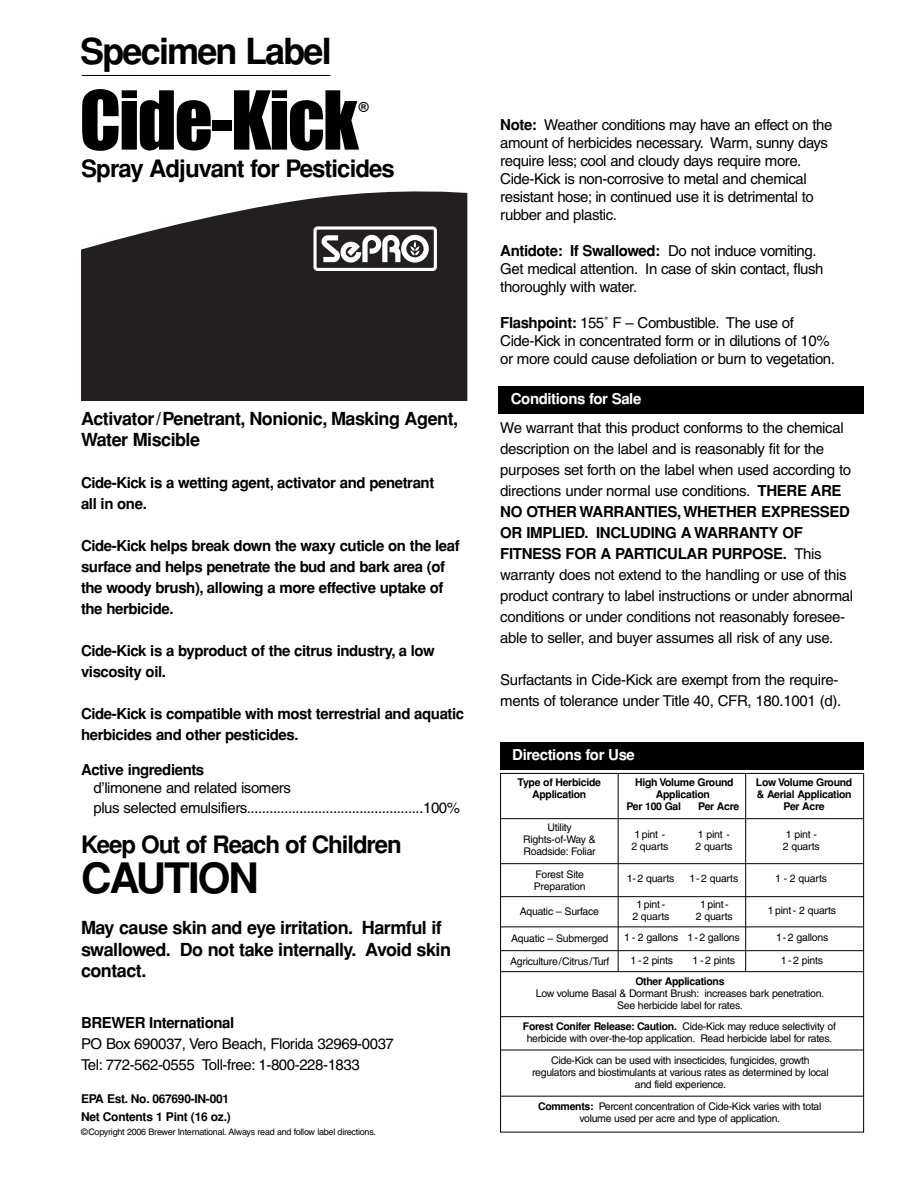
<style>
.page{position:relative;width:918px;height:1188px;background:#fff}
.page>*{position:absolute;margin:0;border:0;box-sizing:border-box;transform-origin:0 0}
.t1{font:75px "Impact";letter-spacing:-.025em;color:#000}
.t2{font:700 42px "Helvetica";letter-spacing:-.045em;color:#000}
.t3{font:700 36px "Helvetica";letter-spacing:-.05em;color:#000}
.t4{font:700 24px "Helvetica";letter-spacing:-.045em;color:#000}
.t5{font:700 18px/21.6px "Helvetica";letter-spacing:-.03em;color:#000}
.t6{font:15px/21px "Helvetica";letter-spacing:-.03em;color:#000}
.t7{font:700 15px/21px "Helvetica";letter-spacing:-.03em;color:#000}
.t8{font:700 15px "Helvetica";letter-spacing:-.03em;color:#fff}
.t9{font:13.5px "Impact";color:#000}
.t10{font:700 12px/18px "Helvetica";letter-spacing:-.02em;color:#000}
.t11{font:10.5px/12px "Helvetica";letter-spacing:-.03em;color:#000;text-align:center}
.t12{font:700 10.5px/12px "Helvetica";letter-spacing:-.03em;color:#000;text-align:center}
.t13{font:9px "Helvetica";letter-spacing:-.03em;color:#000}
.s1{font-weight:700}
</style>
<div class="page">
<div style="left:500px;top:742px;width:364px;height:28px;background:#000"></div>
<div style="left:499px;top:386px;width:365px;height:27px;background:#000"></div>
<div style="left:500px;top:773px;width:364px;height:359px;border:1px solid #000"></div>
<hr style="left:500px;top:927px;width:364px;height:1px;background:#000">
<hr style="left:500px;top:950px;width:364px;height:1px;background:#000">
<hr style="left:500px;top:896px;width:364px;height:1px;background:#000">
<hr style="left:500px;top:818px;width:364px;height:1px;background:#000">
<hr style="left:500px;top:863px;width:364px;height:1px;background:#000">
<hr style="left:500px;top:1016px;width:364px;height:1px;background:#000">
<hr style="left:500px;top:971px;width:364px;height:1px;background:#000">
<hr style="left:500px;top:1096px;width:364px;height:1px;background:#000">
<hr style="left:500px;top:1050px;width:364px;height:1px;background:#000">
<hr style="left:618px;top:773px;width:1px;height:198px;background:#000">
<hr style="left:745px;top:773px;width:1px;height:198px;background:#000">
<hr style="left:82px;top:75px;width:248px;height:1px;background:#000">
<div style="left:81px;top:191px;width:386px;height:209px;background:#231f20"></div>
<svg style="left:106px;top:191px;width:331px;height:88px"></svg>
<h3 class="t3" style="left:80px;top:38px;width:253px">Specimen Label</h3>
<h1 class="t1" style="left:80px;top:74px;width:281px">Cide-Kick</h1>
<p class="t9" style="left:359px;top:99px;width:12px">®</p>
<h3 class="t4" style="left:81px;top:160px;width:315px">Spray Adjuvant for Pesticides</h3>
<p class="t5" style="left:81px;top:410px;width:379px;line-height:21px">Activator/Penetrant, Nonionic, Masking Agent,<br>Water Miscible</p>
<p class="t7" style="left:81px;top:474px;width:355px">Cide-Kick is a wetting agent, activator and penetrant all in one.</p>
<p class="t7" style="left:81px;top:537px;width:380px">Cide-Kick helps break down the waxy cuticle on the leaf surface and helps penetrate the bud and bark area (of the woody brush), allowing a more effective uptake of the herbicide.</p>
<p class="t7" style="left:81px;top:642px;width:355px">Cide-Kick is a byproduct of the citrus industry, a low viscosity oil.</p>
<p class="t7" style="left:81px;top:705px;width:385px">Cide-Kick is compatible with most terrestrial and aquatic herbicides and other pesticides.</p>
<p class="t7" style="left:81px;top:761px;width:125px">Active ingredients</p>
<p class="t6" style="left:94px;top:779px;width:368px;line-height:20.1px">d’limonene and related isomers<br>plus selected emulsifiers...............................................100%</p>
<h3 class="t4" style="left:81px;top:836px;width:322px">Keep Out of Reach of Children</h3>
<h2 class="t2" style="left:81px;top:863px;width:179px">CAUTION</h2>
<p class="t5" style="left:81px;top:919px;width:372px">May cause skin and eye irritation. Harmful if swallowed. Do not take internally. Avoid skin contact.</p>
<p class="t7" style="left:81px;top:1014px;width:155px">BREWER International</p>
<p class="t6" style="left:81px;top:1035px;width:314px">PO Box 690037, Vero Beach, Florida 32969-0037<br>Tel: 772-562-0555 Toll-free: 1-800-228-1833</p>
<p class="t10" style="left:81px;top:1091px;width:151px">EPA Est. No. 067690-IN-001<br>Net Contents 1 Pint (16 oz.)</p>
<p class="t13" style="left:81px;top:1128px;width:297px">©Copyright 2006 Brewer International. Always read and follow label directions.</p>
<p class="t6" style="left:500px;top:117px;width:334px;line-height:18px"><span class="s1">Note:</span> Weather conditions may have an effect on the amount of herbicides necessary. Warm, sunny days require less; cool and cloudy days require more.<br>Cide-Kick is non-corrosive to metal and chemical resistant hose; in continued use it is detrimental to rubber and plastic.</p>
<p class="t6" style="left:500px;top:243px;width:325px;line-height:18px"><span class="s1">Antidote: If Swallowed:</span> Do not induce vomiting.<br>Get medical attention. In case of skin contact, flush thoroughly with water.</p>
<p class="t6" style="left:500px;top:315px;width:336px;line-height:18px"><span class="s1">Flashpoint:</span> 155˚ F – Combustible. The use of<br>Cide-Kick in concentrated form or in dilutions of 10% or more could cause defoliation or burn to vegetation.</p>
<p class="t8" style="left:511px;top:393px;width:132px">Conditions for Sale</p>
<p class="t6" style="left:500px;top:419px;width:354px">We warrant that this product conforms to the chemical description on the label and is reasonably fit for the purposes set forth on the label when used according to directions under normal use conditions. <span class="s1">THERE ARE NO OTHER WARRANTIES, WHETHER EXPRESSED OR IMPLIED. INCLUDING A WARRANTY OF FITNESS FOR A PARTICULAR PURPOSE.</span> This warranty does not extend to the handling or use of this product contrary to label instructions or under abnormal conditions or under conditions not reasonably foresee&shy;able to seller, and buyer assumes all risk of any use.</p>
<p class="t6" style="left:500px;top:671px;width:342px">Surfactants in Cide-Kick are exempt from the require&shy;ments of tolerance under Title 40, CFR, 180.1001 (d).</p>
<p class="t8" style="left:512px;top:750px;width:124px">Directions for Use</p>
<p class="t12" style="left:756px;top:778px;width:98px">Low Volume Ground &amp; Aerial Application<br>Per Acre</p>
<p class="t12" style="left:635px;top:778px;width:100px">High Volume Ground</p>
<p class="t12" style="left:656px;top:790px;width:56px">Application</p>
<p class="t12" style="left:627px;top:802px;width:56px">Per 100 Gal</p>
<p class="t12" style="left:698px;top:802px;width:43px">Per Acre</p>
<p class="t12" style="left:518px;top:778px;width:85px">Type of Herbicide<br>Application</p>
<p class="t11" style="left:523px;top:823px;width:74px">Utility<br>Rights-of-Way &amp;<br>Roadside: Foliar</p>
<p class="t11" style="left:631px;top:829px;width:39px;text-align:left">1 pint -<br>2 quarts</p>
<p class="t11" style="left:695px;top:829px;width:39px;text-align:left">1 pint -<br>2 quarts</p>
<p class="t11" style="left:783px;top:830px;width:39px;text-align:left">1 pint -<br>2 quarts</p>
<p class="t11" style="left:627px;top:874px;width:49px">1- 2 quarts</p>
<p class="t11" style="left:689px;top:874px;width:50px">1- 2 quarts</p>
<p class="t11" style="left:775px;top:874px;width:53px">1 - 2 quarts</p>
<p class="t11" style="left:632px;top:900px;width:39px">1 pint -<br>2 quarts</p>
<p class="t11" style="left:696px;top:900px;width:39px">1 pint -<br>2 quarts</p>
<p class="t11" style="left:768px;top:906px;width:70px">1 pint - 2 quarts</p>
<p class="t11" style="left:624px;top:932px;width:117px">1 - 2 gallons 1- 2 gallons</p>
<p class="t11" style="left:776px;top:932px;width:54px">1- 2 gallons</p>
<p class="t11" style="left:631px;top:955px;width:44px">1 - 2 pints</p>
<p class="t11" style="left:693px;top:955px;width:44px">1 - 2 pints</p>
<p class="t11" style="left:781px;top:955px;width:44px">1 - 2 pints</p>
<p class="t11" style="left:534px;top:869px;width:53px;text-align:left">Forest Site<br>Preparation</p>
<p class="t11" style="left:520px;top:906px;width:81px">Aquatic – Surface</p>
<p class="t11" style="left:510px;top:928px;width:101px;line-height:22.6px;text-align:left">Aquatic – Submerged<br>Agriculture/Citrus/Turf</p>
<p class="t12" style="left:635px;top:976px;width:91px">Other Applications</p>
<p class="t11" style="left:536px;top:988px;width:290px">Low volume Basal &amp; Dormant Brush: increases bark penetration.<br>See herbicide label for rates.</p>
<p class="t11" style="left:523px;top:1021px;width:315px"><span class="s1">Forest Conifer Release: Caution.</span> Cide-Kick may reduce selectivity of herbicide with over-the-top application. Read herbicide label for rates.</p>
<p class="t11" style="left:532px;top:1055px;width:298px">Cide-Kick can be used with insecticides, fungicides, growth regulators and biostimulants at various rates as determined by local and field experience.</p>
<p class="t11" style="left:538px;top:1101px;width:285px"><span class="s1">Comments:</span> Percent concentration of Cide-Kick varies with total volume used per acre and type of application.</p>
</div>
